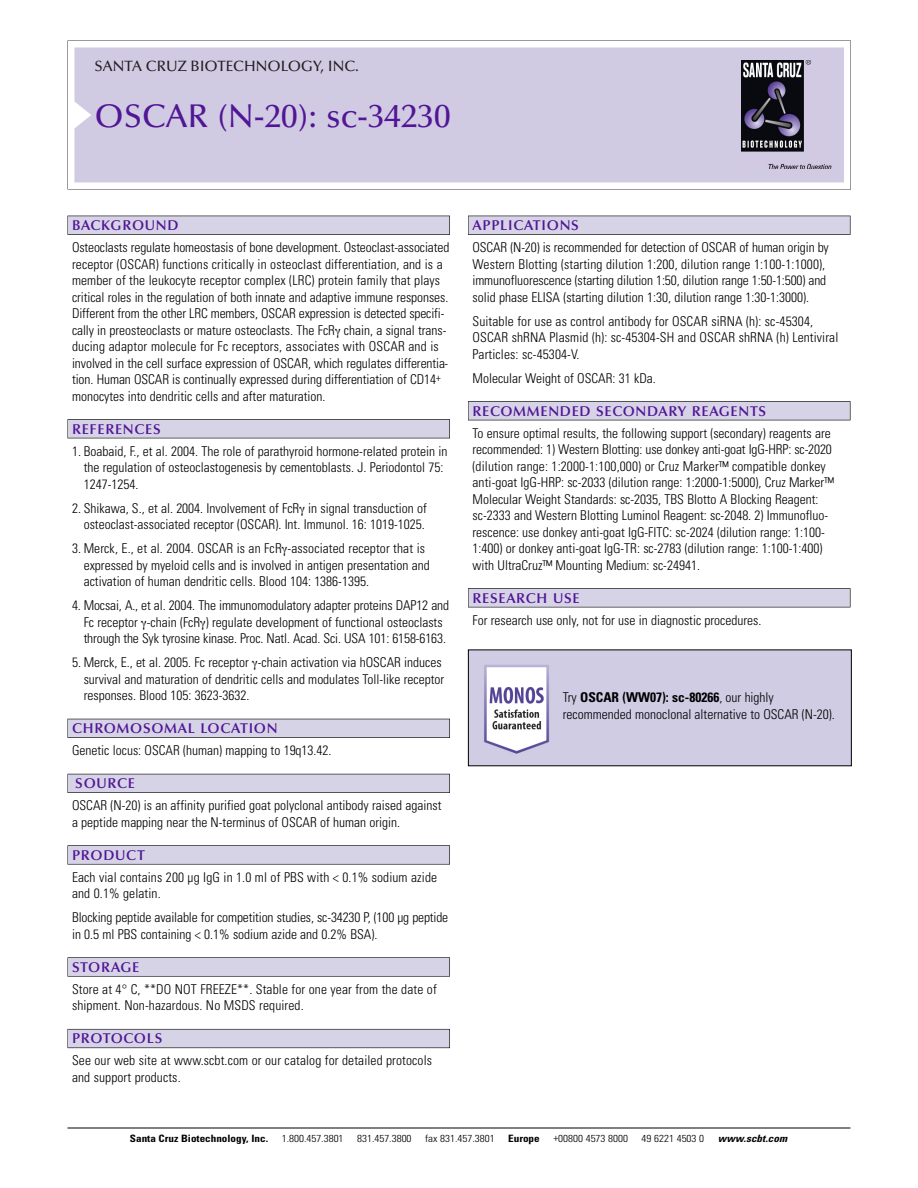
<style>
.page{position:relative;width:918px;height:1188px;background:#fff}
.page>*{position:absolute;margin:0;border:0;box-sizing:border-box;transform-origin:0 0}
.t1{font:500 33px "Optima";color:#511695}
.t2{font:500 15px "Optima";color:#231f20}
.t3{font:600 14.25px "Optima";letter-spacing:.05em;color:#511695}
.t4{font:300 condensed 13.5px/16.5px "Univers";color:#000}
.t5{font:300 condensed 10.2px "Univers";color:#000;scale:1.1 1}
.t6{font:700 condensed 10.2px "Univers";color:#000;scale:1.1 1}
.t7{font:italic 700 condensed 10.2px "Univers";letter-spacing:.005em;color:#000;scale:1.1 1}
.s1{font-weight:700}
</style>
<div class="page">
<svg style="left:68px;top:40px;width:783px;height:149px"></svg>
<div style="left:74px;top:47px;width:770px;height:135px;background:#d1cae3"></div>
<img style="left:741px;top:60px;width:90px;height:108px">
<div style="left:68px;top:216px;width:382px;height:19px;background:#525155"></div>
<div style="left:68px;top:216px;width:381px;height:18px;background:#d7d3e7"></div>
<div style="left:68px;top:419px;width:382px;height:19px;background:#525155"></div>
<div style="left:68px;top:420px;width:381px;height:18px;background:#d7d3e7"></div>
<div style="left:68px;top:719px;width:382px;height:19px;background:#525158"></div>
<div style="left:68px;top:719px;width:381px;height:18px;background:#d7d3e7"></div>
<div style="left:68px;top:774px;width:382px;height:19px;background:#54535a"></div>
<div style="left:68px;top:774px;width:381px;height:18px;background:#d7d3e7"></div>
<svg style="left:68px;top:845px;width:382px;height:20px"></svg>
<div style="left:68px;top:846px;width:381px;height:18px;background:#d7d3e7"></div>
<div style="left:68px;top:957px;width:382px;height:20px;background:#626263"></div>
<div style="left:68px;top:958px;width:381px;height:18px;background:#d7d3e7"></div>
<div style="left:68px;top:1029px;width:382px;height:19px;background:#66646d"></div>
<div style="left:68px;top:1030px;width:381px;height:18px;background:#d7d3e7"></div>
<div style="left:468px;top:216px;width:382px;height:19px;background:#525155"></div>
<div style="left:468px;top:216px;width:382px;height:18px;background:#d7d3e7"></div>
<div style="left:468px;top:401px;width:382px;height:19px;background:#525155"></div>
<div style="left:468px;top:402px;width:382px;height:18px;background:#d7d3e7"></div>
<div style="left:468px;top:588px;width:382px;height:19px;background:#545357"></div>
<div style="left:468px;top:589px;width:382px;height:18px;background:#d7d3e7"></div>
<hr style="left:68px;top:1128px;width:782px;height:1px;background:#000">
<img style="left:470px;top:652px;width:380px;height:112px">
<p class="t2" style="left:94px;top:61px;width:266px">SANTA CRUZ BIOTECHNOLOGY, INC.</p>
<h1 class="t1" style="left:94px;top:103px;width:358px">OSCAR (N-20): sc-34230</h1>
<p class="t3" style="left:72px;top:219px;width:108px">BACKGROUND</p>
<p class="t4" style="left:72px;top:240px;width:379px">Osteoclasts regulate homeostasis of bone development. Osteoclast-associated receptor (OSCAR) functions critically in osteoclast differentiation, and is a member of the leukocyte receptor complex (LRC) protein family that plays critical roles in the regulation of both innate and adaptive immune responses.<br>Different from the other LRC members, OSCAR expression is detected specifi&shy;cally in preosteoclasts or mature osteoclasts. The FcR chain, a signal trans&shy;ducing adaptor molecule for Fc receptors, associates with OSCAR and is involved in the cell surface expression of OSCAR, which regulates differentia&shy;tion. Human OSCAR is continually expressed during differentiation of CD14<sup>+ </sup>monocytes into dendritic cells and after maturation.</p>
<p class="t3" style="left:72px;top:423px;width:90px">REFERENCES</p>
<p class="t4" style="left:84px;top:444px;width:365px;text-indent:-12px">1. Boabaid, F., et al. 2004. The role of parathyroid hormone-related protein in the regulation of osteoclastogenesis by cementoblasts. J. Periodontol 75:<br>1247-1254.</p>
<p class="t4" style="left:72px;top:501px;width:356px;text-align:right">2. Shikawa, S., et al. 2004. Involvement of FcR in signal transduction of osteoclast-associated receptor (OSCAR). Int. Immunol. 16: 1019-1025.</p>
<p class="t4" style="left:84px;top:541px;width:348px;text-indent:-12px">3. Merck, E., et al. 2004. OSCAR is an FcR -associated receptor that is expressed by myeloid cells and is involved in antigen presentation and activation of human dendritic cells. Blood 104: 1386-1395.</p>
<p class="t4" style="left:84px;top:598px;width:367px;text-indent:-12px">4. Mocsai, A., et al. 2004. The immunomodulatory adapter proteins DAP12 and<br>Fc receptor -chain (FcR ) regulate development of functional osteoclasts through the Syk tyrosine kinase. Proc. Natl. Acad. Sci. USA 101: 6158-6163.</p>
<p class="t4" style="left:84px;top:655px;width:362px;text-indent:-12px">5. Merck, E., et al. 2005. Fc receptor -chain activation via hOSCAR induces survival and maturation of dendritic cells and modulates Toll-like receptor responses. Blood 105: 3623-3632.</p>
<p class="t3" style="left:72px;top:723px;width:207px">CHROMOSOMAL LOCATION</p>
<p class="t4" style="left:72px;top:743px;width:261px">Genetic locus: OSCAR (human) mapping to 19q13.42.</p>
<p class="t3" style="left:75px;top:778px;width:61px">SOURCE</p>
<p class="t4" style="left:72px;top:798px;width:371px">OSCAR (N-20) is an affinity purified goat polyclonal antibody raised against a peptide mapping near the N-terminus of OSCAR of human origin.</p>
<p class="t3" style="left:72px;top:849px;width:74px">PRODUCT</p>
<p class="t4" style="left:72px;top:870px;width:367px">Each vial contains 200 µg IgG in 1.0 ml of PBS with &lt; 0.1% sodium azide and 0.1% gelatin.</p>
<p class="t4" style="left:72px;top:910px;width:378px">Blocking peptide available for competition studies, sc-34230 P, (100 µg peptide in 0.5 ml PBS containing &lt; 0.1% sodium azide and 0.2% BSA).</p>
<p class="t3" style="left:72px;top:961px;width:69px">STORAGE</p>
<p class="t4" style="left:72px;top:982px;width:366px">Store at 4° C, **DO NOT FREEZE**. Stable for one year from the date of shipment. Non-hazardous. No MSDS required.</p>
<p class="t3" style="left:72px;top:1033px;width:92px">PROTOCOLS</p>
<p class="t4" style="left:72px;top:1054px;width:362px">See our web site at www.scbt.com or our catalog for detailed protocols and support products.</p>
<p class="t3" style="left:473px;top:219px;width:108px">APPLICATIONS</p>
<p class="t4" style="left:473px;top:240px;width:358px">OSCAR (N-20) is recommended for detection of OSCAR of human origin by Western Blotting (starting dilution 1:200, dilution range 1:100-1:1000), immunofluorescence (starting dilution 1:50, dilution range 1:50-1:500) and solid phase ELISA (starting dilution 1:30, dilution range 1:30-1:3000).</p>
<p class="t4" style="left:473px;top:314px;width:367px">Suitable for use as control antibody for OSCAR siRNA (h): sc-45304,<br>OSCAR shRNA Plasmid (h): sc-45304-SH and OSCAR shRNA (h) Lentiviral<br>Particles: sc-45304-V.</p>
<p class="t4" style="left:473px;top:371px;width:185px">Molecular Weight of OSCAR: 31 kDa.</p>
<p class="t3" style="left:473px;top:405px;width:295px">RECOMMENDED SECONDARY REAGENTS</p>
<p class="t4" style="left:473px;top:426px;width:363px">To ensure optimal results, the following support (secondary) reagents are recommended: 1) Western Blotting: use donkey anti-goat IgG-HRP: sc-2020 (dilution range: 1:2000-1:100,000) or Cruz Marker™ compatible donkey anti-goat IgG-HRP: sc-2033 (dilution range: 1:2000-1:5000), Cruz Marker™ Molecular Weight Standards: sc-2035, TBS Blotto A Blocking Reagent: sc-2333 and Western Blotting Luminol Reagent: sc-2048. 2) Immunofluo&shy;rescence: use donkey anti-goat IgG-FITC: sc-2024 (dilution range: 1:100- 1:400) or donkey anti-goat IgG-TR: sc-2783 (dilution range: 1:100-1:400) with UltraCruz™ Mounting Medium: sc-24941.</p>
<p class="t3" style="left:473px;top:592px;width:109px">RESEARCH USE</p>
<p class="t4" style="left:473px;top:613px;width:290px">For research use only, not for use in diagnostic procedures.</p>
<p class="t4" style="left:563px;top:690px;width:274px">Try <span class="s1">OSCAR (WW07): sc-80266</span>, our highly recommended monoclonal alternative to OSCAR (N-20).</p>
<p class="t6" style="left:130px;top:1135px;width:127px">Santa Cruz Biotechnology, Inc.</p>
<p class="t5" style="left:282px;top:1135px;width:58px">1.800.457.3801</p>
<p class="t5" style="left:357px;top:1135px;width:51px">831.457.3800</p>
<p class="t5" style="left:425px;top:1135px;width:65px">fax 831.457.3801</p>
<p class="t6" style="left:508px;top:1135px;width:30px">Europe</p>
<p class="t5" style="left:553px;top:1135px;width:69px">+00800 4573 8000</p>
<p class="t5" style="left:642px;top:1135px;width:58px">49 6221 4503 0</p>
<p class="t7" style="left:718px;top:1135px;width:64px">www.scbt.com</p>
</div>
